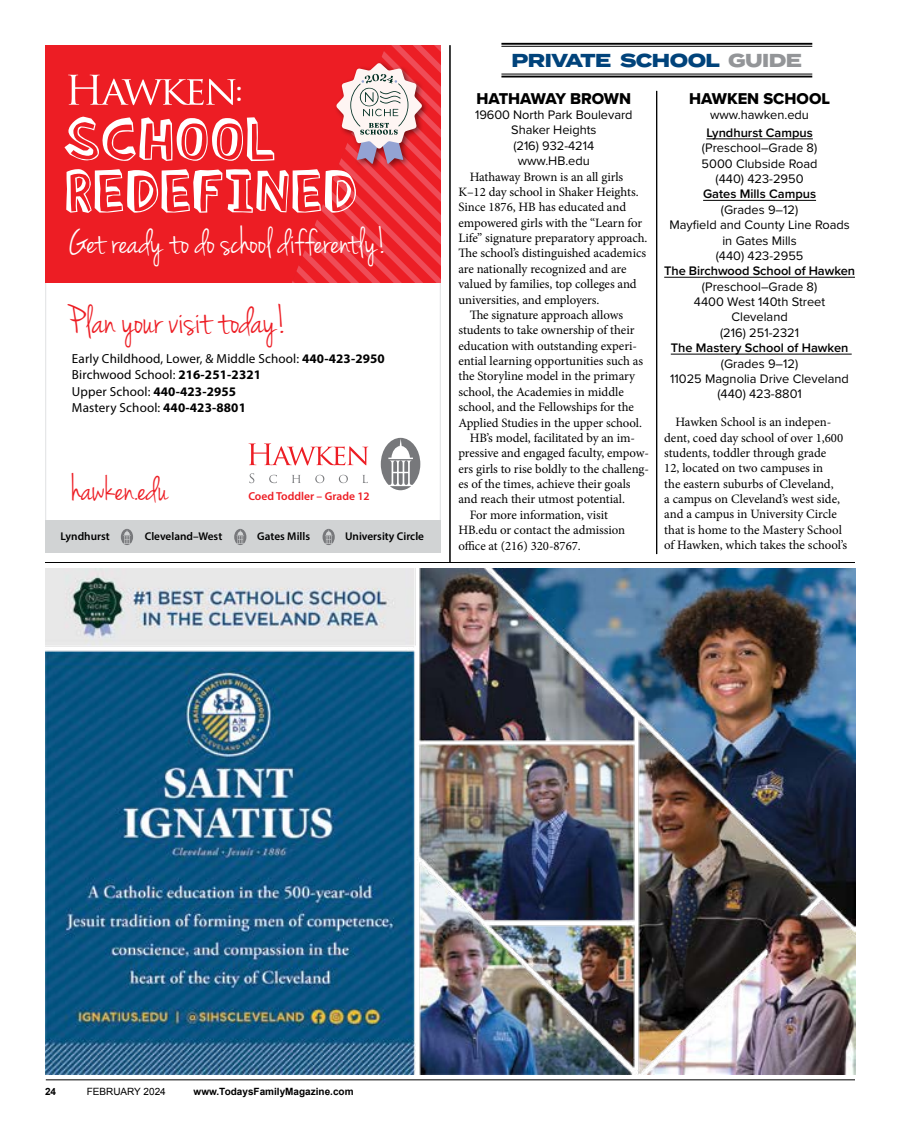
<style>
.page{position:relative;width:900px;height:1125px;background:#fff}
.page>*{position:absolute;margin:0;border:0;box-sizing:border-box;transform-origin:0 0}
.t1{font:57.5px/51.8px "Blockhead OT Dark Side";color:#fff}
.t2{font:41.25px "Jenna Sue";color:#ed1d24}
.t3{font:38.12px "Jenna Sue";color:#fff}
.t4{font:37.5px "Jenna Sue";color:#ed1d24}
.t5{font:31.88px "Trajan Pro";color:#fff}
.t6{font:800 18.75px "Termina";letter-spacing:-.03em;color:#00437b}
.t7{font:16.25px "Proxima Nova Extrabld";letter-spacing:-.005em;color:#000}
.t8{font:13.12px/16.4px "Myriad Pro";letter-spacing:.01em;color:#000}
.t9{font:12.75px/15.4px "Minion Pro";letter-spacing:-.005em;color:#000}
.t10{font:12.75px/15.4px "Proxima Nova";color:#000;text-align:center}
.t11{font:600 12.75px "Proxima Nova";color:#000}
.t12{font:600 11.5px "Myriad Pro";color:#ed1d24}
.t13{font:600 11.25px "Myriad Pro";color:#000}
.t14{font:700 10px "Arial";color:#000}
.t15{font:10px "Arial";color:#000}
.s1{font-weight:700}
.s2{color:#939598}
</style>
<div class="page">
<hr style="left:46px;top:1080px;width:809px;height:1px;background:#000">
<img style="left:46px;top:568px;width:810px;height:507px">
<hr style="left:45px;top:562px;width:810px;height:1px;background:#000">
<div style="left:45px;top:45px;width:396px;height:238px;background:#ed1d24"></div>
<div style="left:45px;top:520px;width:396px;height:33px;background:#d1d3d4"></div>
<svg style="left:234px;top:529px;width:12px;height:16px"></svg>
<svg style="left:323px;top:529px;width:12px;height:16px"></svg>
<svg style="left:121px;top:529px;width:12px;height:16px"></svg>
<svg style="left:68px;top:45px;width:373px;height:238px"></svg>
<svg style="left:249px;top:443px;width:119px;height:22px"></svg>
<svg style="left:249px;top:473px;width:5px;height:10px"></svg>
<svg style="left:269px;top:475px;width:8px;height:8px"></svg>
<svg style="left:292px;top:475px;width:9px;height:8px"></svg>
<svg style="left:315px;top:475px;width:9px;height:8px"></svg>
<svg style="left:339px;top:475px;width:9px;height:8px"></svg>
<svg style="left:362px;top:475px;width:6px;height:8px"></svg>
<svg style="left:381px;top:438px;width:39px;height:52px"></svg>
<hr style="left:450px;top:45px;width:1px;height:518px;background:#000">
<hr style="left:706px;top:138px;width:107px;height:1px;background:#000">
<hr style="left:703px;top:200px;width:113px;height:1px;background:#000">
<hr style="left:664px;top:277px;width:191px;height:1px;background:#000">
<hr style="left:671px;top:354px;width:181px;height:1px;background:#000">
<hr style="left:657px;top:91px;width:1px;height:463px;background:#000">
<hr style="left:656px;top:91px;width:1px;height:463px;background:#000">
<hr style="left:501px;top:74px;width:311px;height:1px;background:#000">
<hr style="left:501px;top:76px;width:311px;height:2px;background:#000">
<hr style="left:501px;top:43px;width:311px;height:2px;background:#000">
<hr style="left:501px;top:46px;width:311px;height:1px;background:#000">
<h3 class="t5" style="left:235px;top:70px;width:9px">:</h3>
<h1 class="t1" style="left:64px;top:107px;width:295px">SCHOOL<br>REDEFINED</h1>
<h3 class="t3" style="left:68px;top:220px;width:320px">Get ready to do school differently!</h3>
<h2 class="t2" style="left:68px;top:297px;width:220px">P lan your visit today!</h2>
<p class="t8" style="left:72px;top:350px;width:314px">Early Childhood, Lower, &amp; Middle School: <span class="s1">440-423-2950<br></span>Birchwood School: <span class="s1">216-251-2321<br></span>Upper School: <span class="s1">440-423-2955<br></span>Mastery School: <span class="s1">440-423-8801</span></p>
<h3 class="t4" style="left:72px;top:467px;width:98px">hawken.edu</h3>
<p class="t12" style="left:248px;top:489px;width:123px">Coed Toddler – Grade 12</p>
<p class="t13" style="left:60px;top:530px;width:51px">Lyndhurst</p>
<p class="t13" style="left:145px;top:530px;width:79px">Cleveland–West</p>
<p class="t13" style="left:257px;top:530px;width:54px">Gates Mills</p>
<p class="t13" style="left:345px;top:530px;width:80px">University Circle</p>
<h3 class="t6" style="left:512px;top:46px;width:292px">PRIVATE SCHOOL <span class="s2">GUIDE</span></h3>
<p class="t7" style="left:476px;top:86px;width:156px">HATHAWAY BROWN</p>
<p class="t10" style="left:475px;top:107px;width:159px">19600 North Park Boulevard<br>Shaker Heights<br>(216) 932-4214<br>www.HB.edu</p>
<p class="t9" style="left:470px;top:169px;width:155px">Hathaway Brown is an all girls</p>
<p class="t9" style="left:458px;top:184px;width:182px">K–12 day school in Shaker Heights.</p>
<p class="t9" style="left:458px;top:200px;width:169px">Since 1876, HB has educated and</p>
<p class="t9" style="left:458px;top:215px;width:185px">empowered girls with the “Learn for</p>
<p class="t9" style="left:458px;top:230px;width:191px">Life” signature preparatory approach.</p>
<p class="t9" style="left:458px;top:246px;width:189px">The school’s distinguished academics</p>
<p class="t9" style="left:458px;top:261px;width:170px">are nationally recognized and are</p>
<p class="t9" style="left:458px;top:277px;width:180px">valued by families, top colleges and</p>
<p class="t9" style="left:458px;top:292px;width:142px">universities, and employers.</p>
<p class="t9" style="left:470px;top:307px;width:155px">The signature approach allows</p>
<p class="t9" style="left:458px;top:323px;width:178px">students to take ownership of their</p>
<p class="t9" style="left:458px;top:338px;width:180px">education with outstanding experi-</p>
<p class="t9" style="left:458px;top:353px;width:186px">ential learning opportunities such as</p>
<p class="t9" style="left:458px;top:369px;width:178px">the Storyline model in the primary</p>
<p class="t9" style="left:458px;top:384px;width:167px">school, the Academies in middle</p>
<p class="t9" style="left:458px;top:400px;width:177px">school, and the Fellowships for the</p>
<p class="t9" style="left:458px;top:415px;width:185px">Applied Studies in the upper school.</p>
<p class="t9" style="left:470px;top:430px;width:167px">HB’s model, facilitated by an im-</p>
<p class="t9" style="left:458px;top:446px;width:192px">pressive and engaged faculty, empow-</p>
<p class="t9" style="left:458px;top:461px;width:192px">ers girls to rise boldly to the challeng-</p>
<p class="t9" style="left:458px;top:476px;width:174px">es of the times, achieve their goals</p>
<p class="t9" style="left:458px;top:492px;width:168px">and reach their utmost potential.</p>
<p class="t9" style="left:470px;top:507px;width:140px">For more information, visit</p>
<p class="t9" style="left:458px;top:523px;width:168px">HB.edu or contact the admission</p>
<p class="t9" style="left:458px;top:538px;width:124px">office at (216) 320-8767.</p>
<p class="t7" style="left:689px;top:86px;width:142px">HAWKEN SCHOOL</p>
<p class="t10" style="left:710px;top:107px;width:100px">www.hawken.edu</p>
<p class="t11" style="left:706px;top:123px;width:108px">Lyndhurst Campus</p>
<p class="t10" style="left:702px;top:140px;width:117px">(Preschool–Grade 8)<br>5000 Clubside Road (440) 423-2950</p>
<p class="t11" style="left:703px;top:185px;width:114px">Gates Mills Campus</p>
<p class="t10" style="left:669px;top:201px;width:182px">(Grades 9–12)<br>Mayfield and County Line Roads in Gates Mills<br>(440) 423-2955</p>
<p class="t11" style="left:664px;top:262px;width:192px">The Birchwood School of Hawken</p>
<p class="t10" style="left:694px;top:278px;width:133px">(Preschool–Grade 8)<br>4400 West 140th Street<br>Cleveland<br>(216) 251-2321</p>
<p class="t11" style="left:671px;top:338px;width:179px">The Mastery School of Hawken</p>
<p class="t10" style="left:670px;top:355px;width:180px">(Grades 9–12)<br>11025 Magnolia Drive Cleveland (440) 423-8801</p>
<p class="t9" style="left:664px;top:415px;width:184px;text-indent:11px">Hawken School is an indepen&shy;dent, coed day school of over 1,600 students, toddler through grade<br>12, located on two campuses in<br>the eastern suburbs of Cleveland,<br>a campus on Cleveland’s west side, and a campus in University Circle that is home to the Mastery School of Hawken, which takes the school’s</p>
<p class="t14" style="left:45px;top:1085px;width:13px">24</p>
<p class="t15" style="left:87px;top:1085px;width:81px">FEBRUARY 2024</p>
<p class="t14" style="left:194px;top:1085px;width:162px">www.TodaysFamilyMagazine.com</p>
</div>
